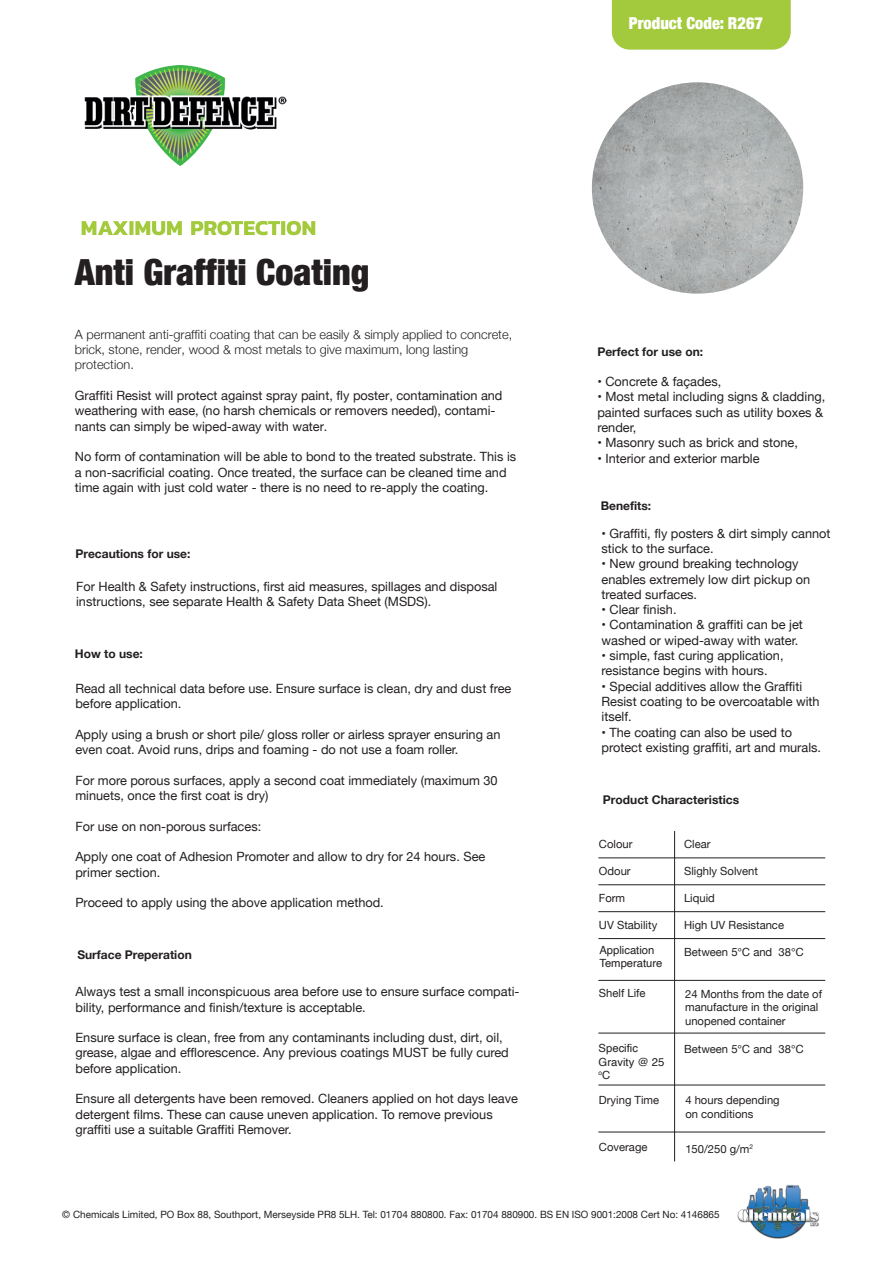
<style>
.page{position:relative;width:893px;height:1263px;background:#fff}
.page>*{position:absolute;margin:0;border:0;box-sizing:border-box;transform-origin:0 0}
.t1{font:900 condensed 36px "Helvetica Neue";color:#231f20}
.t2{font:900 condensed 16.5px "Helvetica Neue";color:#fff}
.t3{font:12.75px/15.3px "Helvetica Neue";color:#231f20}
.t4{font:300 12.75px/15.3px "Helvetica Neue";color:#231f20}
.t5{font:700 12px "Helvetica Neue";color:#231f20}
.t6{font:11.25px/13.5px "Helvetica Neue";color:#231f20}
.t7{font:11.25px/13.5px "Helvetica";color:#231f20}
.t8{font:10.05px "Helvetica Neue";color:#231f20}
.t9{font:6.6px "Helvetica";color:#231f20}
.s1{font-size:11.25px}
</style>
<div class="page">
<div style="left:612px;top:0;width:179px;height:50px;background:#a3ca3c"></div>
<hr style="left:598px;top:1033px;width:227px;height:1px;background:#231f20">
<hr style="left:598px;top:1085px;width:227px;height:1px;background:#231f20">
<hr style="left:598px;top:1132px;width:227px;height:1px;background:#231f20">
<hr style="left:598px;top:938px;width:227px;height:1px;background:#231f20">
<hr style="left:598px;top:980px;width:227px;height:1px;background:#231f20">
<hr style="left:598px;top:911px;width:227px;height:1px;background:#231f20">
<hr style="left:598px;top:884px;width:227px;height:1px;background:#231f20">
<hr style="left:598px;top:858px;width:227px;height:1px;background:#231f20">
<hr style="left:674px;top:831px;width:1px;height:330px;background:#231f20">
<img style="left:84px;top:66px;width:203px;height:100px">
<img style="left:592px;top:82px;width:211px;height:212px;border-radius:106px">
<svg style="left:82px;top:221px;width:233px;height:14px"></svg>
<img style="left:737px;top:1184px;width:83px;height:55px">
<p class="t2" style="left:629px;top:10px;width:136px">Product Code: R267</p>
<h1 class="t1" style="left:75px;top:243px;width:296px">Anti Graffiti Coating</h1>
<p class="t4" style="left:75px;top:326px;width:439px">A permanent anti-graffiti coating that can be easily &amp; simply applied to concrete, brick, stone, render, wood &amp; most metals to give maximum, long lasting protection.</p>
<p class="t3" style="left:75px;top:389px;width:429px">Graffiti Resist will protect against spray paint, fly poster, contamination and weathering with ease, (no harsh chemicals or removers needed), contami&shy;nants can simply be wiped-away with water.</p>
<p class="t3" style="left:75px;top:450px;width:443px">No form of contamination will be able to bond to the treated substrate. This is a non-sacrificial coating. Once treated, the surface can be cleaned time and time again with just cold water - there is no need to re-apply the coating.</p>
<p class="t5" style="left:76px;top:544px;width:116px">Precautions for use:</p>
<p class="t3" style="left:76px;top:580px;width:423px">For Health &amp; Safety instructions, first aid measures, spillages and disposal instructions, see separate Health &amp; Safety Data Sheet (MSDS).</p>
<p class="t5" style="left:75px;top:645px;width:70px">How to use:</p>
<p class="t3" style="left:75px;top:681px;width:437px">Read all technical data before use. Ensure surface is clean, dry and dust free before application.</p>
<p class="t3" style="left:75px;top:727px;width:427px">Apply using a brush or short pile/ gloss roller or airless sprayer ensuring an even coat. Avoid runs, drips and foaming - do not use a foam roller.</p>
<p class="t3" style="left:75px;top:773px;width:424px">For more porous surfaces, apply a second coat immediately (maximum 30 minuets, once the first coat is dry)</p>
<p class="t3" style="left:75px;top:819px;width:187px">For use on non-porous surfaces:</p>
<p class="t3" style="left:75px;top:850px;width:411px">Apply one coat of Adhesion Promoter and allow to dry for 24 hours. See primer section.</p>
<p class="t3" style="left:75px;top:896px;width:310px">Proceed to apply using the above application method.</p>
<p class="t5" style="left:77px;top:946px;width:116px">Surface Preperation</p>
<p class="t3" style="left:75px;top:985px;width:445px">Always test a small inconspicuous area before use to ensure surface compati&shy;bility, performance and finish/texture is acceptable.</p>
<p class="t3" style="left:75px;top:1031px;width:435px">Ensure surface is clean, free from any contaminants including dust, dirt, oil, grease, algae and efflorescence. Any previous coatings MUST be fully cured before application.</p>
<p class="t3" style="left:75px;top:1092px;width:444px">Ensure all detergents have been removed. Cleaners applied on hot days leave detergent films. These can cause uneven application. To remove previous graffiti use a suitable Graffiti Remover.</p>
<p class="t5" style="left:597px;top:342px;width:107px">Perfect for use on:</p>
<p class="t3" style="left:597px;top:375px;width:125px">• Concrete &amp; façades,</p>
<p class="t3" style="left:597px;top:390px;width:229px">• Most metal including signs &amp; cladding, painted surfaces such as utility boxes &amp; render,</p>
<p class="t3" style="left:597px;top:436px;width:202px">• Masonry such as brick and stone,</p>
<p class="t3" style="left:597px;top:451px;width:164px">• Interior and exterior marble</p>
<p class="t5" style="left:601px;top:496px;width:52px">Benefits:</p>
<p class="t3" style="left:601px;top:526px;width:231px">• Graffiti, fly posters &amp; dirt simply cannot stick to the surface.</p>
<p class="t3" style="left:601px;top:557px;width:210px">• New ground breaking technology enables extremely low dirt pickup on treated surfaces.</p>
<p class="t3" style="left:601px;top:603px;width:77px">• Clear finish.</p>
<p class="t3" style="left:601px;top:618px;width:203px">• Contamination &amp; graffiti can be jet washed or wiped-away with water.</p>
<p class="t3" style="left:601px;top:648px;width:184px">• simple, fast curing application, resistance begins with hours.</p>
<p class="t3" style="left:601px;top:679px;width:220px">• Special additives allow the Graffiti<br>Resist coating to be overcoatable with itself.</p>
<p class="t3" style="left:601px;top:725px;width:221px">• The coating can also be used to protect existing graffiti, art and murals.</p>
<p class="t5" style="left:603px;top:790px;width:138px">Product Characteristics</p>
<p class="t6" style="left:599px;top:837px;width:35px">Colour</p>
<p class="t6" style="left:599px;top:864px;width:33px">Odour</p>
<p class="t6" style="left:599px;top:891px;width:28px">Form</p>
<p class="t6" style="left:599px;top:918px;width:60px">UV Stability</p>
<p class="t7" style="left:599px;top:943px;width:65px">Application<br>Temperature</p>
<p class="t6" style="left:599px;top:987px;width:48px">Shelf Life</p>
<p class="t6" style="left:684px;top:837px;width:28px">Clear</p>
<p class="t6" style="left:684px;top:864px;width:75px">Slighly Solvent</p>
<p class="t6" style="left:684px;top:891px;width:32px">Liquid</p>
<p class="t6" style="left:684px;top:918px;width:102px">High UV Resistance</p>
<p class="t6" style="left:684px;top:945px;width:121px">Between 5℃ and 38℃</p>
<p class="t6" style="left:685px;top:988px;width:138px">24 Months from the date of manufacture in the original unopened container</p>
<p class="t7" style="left:599px;top:1042px;width:41px">Specific</p>
<p class="t6" style="left:684px;top:1043px;width:121px">Between 5℃ and 38℃</p>
<p class="t7" style="left:599px;top:1055px;width:67px">Gravity @ 25</p>
<p class="t9" style="left:599px;top:1068px;width:13px">o<span class="s1">C</span></p>
<p class="t6" style="left:599px;top:1094px;width:62px">Drying Time</p>
<p class="t6" style="left:599px;top:1140px;width:50px">Coverage</p>
<p class="t6" style="left:685px;top:1094px;width:96px">4 hours depending on conditions</p>
<p class="t6" style="left:685px;top:1143px;width:69px">150/250 g/m<sup>2</sup></p>
<p class="t8" style="left:62px;top:1207px;width:659px">© Chemicals Limited, PO Box 88, Southport, Merseyside PR8 5LH. Tel: 01704 880800. Fax: 01704 880900. BS EN ISO 9001:2008 Cert No: 4146865</p>
</div>
